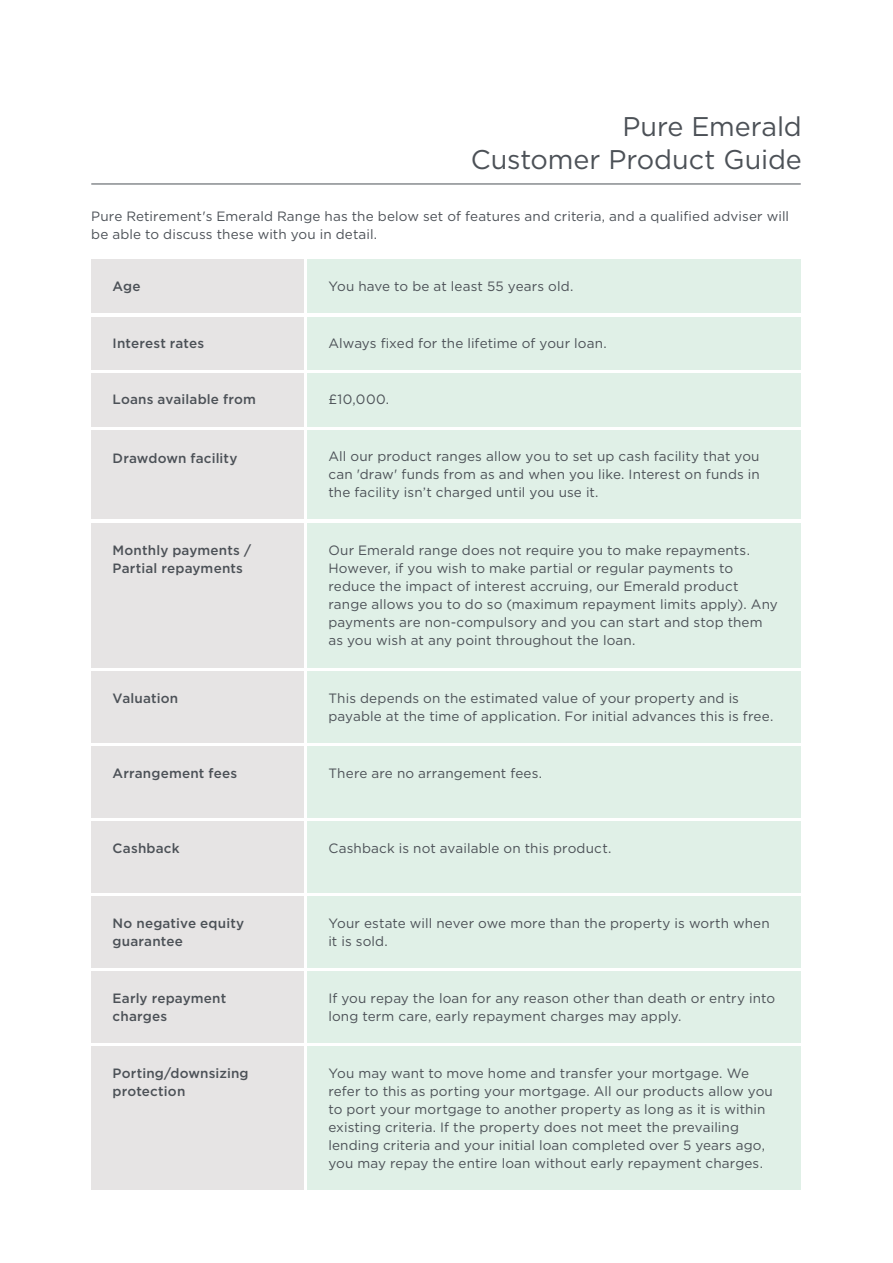
<style>
.page{position:relative;width:893px;height:1263px;background:#fff}
.page>*{position:absolute;margin:0;border:0;box-sizing:border-box;transform-origin:0 0}
.t1{font:27px/33px "Gotham";letter-spacing:-.005em;color:#4c5157;text-align:right}
.t2{font:13.5px/18px "Gotham";letter-spacing:.01em;color:#4c5157}
.t3{font:500 13.5px/18px "Gotham";letter-spacing:.01em;color:#4c5157}
</style>
<div class="page">
<hr style="left:91px;top:184px;width:710px;height:1px;background:#4c5157">
<div style="left:307px;top:373px;width:494px;height:53px;background:#e0f0e7"></div>
<div style="left:91px;top:373px;width:213px;height:53px;background:#e6e4e4"></div>
<div style="left:307px;top:317px;width:494px;height:53px;background:#e0f0e7"></div>
<div style="left:91px;top:317px;width:213px;height:53px;background:#e6e4e4"></div>
<div style="left:307px;top:259px;width:494px;height:54px;background:#e0f0e7"></div>
<div style="left:91px;top:259px;width:213px;height:54px;background:#e6e4e4"></div>
<div style="left:307px;top:431px;width:494px;height:88px;background:#e0f0e7"></div>
<div style="left:91px;top:431px;width:213px;height:88px;background:#e6e4e4"></div>
<div style="left:307px;top:671px;width:494px;height:72px;background:#e0f0e7"></div>
<div style="left:91px;top:671px;width:213px;height:72px;background:#e6e4e4"></div>
<div style="left:307px;top:524px;width:494px;height:144px;background:#e0f0e7"></div>
<div style="left:91px;top:524px;width:213px;height:144px;background:#e6e4e4"></div>
<div style="left:307px;top:746px;width:494px;height:72px;background:#e0f0e7"></div>
<div style="left:91px;top:746px;width:213px;height:72px;background:#e6e4e4"></div>
<div style="left:307px;top:821px;width:494px;height:72px;background:#e0f0e7"></div>
<div style="left:91px;top:821px;width:213px;height:72px;background:#e6e4e4"></div>
<div style="left:307px;top:896px;width:494px;height:72px;background:#e0f0e7"></div>
<div style="left:91px;top:896px;width:213px;height:72px;background:#e6e4e4"></div>
<div style="left:307px;top:971px;width:494px;height:72px;background:#e0f0e7"></div>
<div style="left:91px;top:971px;width:213px;height:72px;background:#e6e4e4"></div>
<div style="left:307px;top:1046px;width:494px;height:144px;background:#e0f0e7"></div>
<div style="left:91px;top:1046px;width:213px;height:144px;background:#e6e4e4"></div>
<h1 class="t1" style="left:471px;top:109px;width:332px">Pure Emerald<br>Customer Product Guide</h1>
<p class="t2" style="left:91px;top:207px;width:699px">Pure Retirement's Emerald Range has the below set of features and criteria, and a qualified adviser will be able to discuss these with you in detail.</p>
<p class="t3" style="left:113px;top:277px;width:29px">Age</p>
<p class="t2" style="left:328px;top:277px;width:247px">You have to be at least 55 years old.</p>
<p class="t3" style="left:113px;top:334px;width:93px">Interest rates</p>
<p class="t2" style="left:328px;top:333px;width:280px">Always fixed for the lifetime of your loan.</p>
<p class="t3" style="left:113px;top:390px;width:145px">Loans available from</p>
<p class="t2" style="left:328px;top:390px;width:62px">£10,000.</p>
<p class="t3" style="left:113px;top:449px;width:126px">Drawdown facility</p>
<p class="t2" style="left:328px;top:447px;width:433px;text-align:justify">All our product ranges allow you to set up cash facility that you can 'draw' funds from as and when you like. Interest on funds in the facility isn’t charged until you use it.</p>
<p class="t3" style="left:113px;top:541px;width:140px">Monthly payments /<br>Partial repayments</p>
<p class="t2" style="left:328px;top:541px;width:451px">Our Emerald range does not require you to make repayments.<br>However, if you wish to make partial or regular payments to reduce the impact of interest accruing, our Emerald product range allows you to do so (maximum repayment limits apply). Any payments are non-compulsory and you can start and stop them as you wish at any point throughout the loan.</p>
<p class="t3" style="left:113px;top:688px;width:67px">Valuation</p>
<p class="t2" style="left:328px;top:688px;width:446px">This depends on the estimated value of your property and is payable at the time of application. For initial advances this is free.</p>
<p class="t3" style="left:113px;top:764px;width:126px">Arrangement fees</p>
<p class="t2" style="left:328px;top:763px;width:215px">There are no arrangement fees.</p>
<p class="t3" style="left:113px;top:839px;width:69px">Cashback</p>
<p class="t2" style="left:328px;top:838px;width:284px">Cashback is not available on this product.</p>
<p class="t3" style="left:113px;top:914px;width:133px">No negative equity guarantee</p>
<p class="t2" style="left:328px;top:914px;width:443px">Your estate will never owe more than the property is worth when it is sold.</p>
<p class="t3" style="left:113px;top:989px;width:115px">Early repayment charges</p>
<p class="t2" style="left:328px;top:989px;width:448px">If you repay the loan for any reason other than death or entry into long term care, early repayment charges may apply.</p>
<p class="t3" style="left:113px;top:1064px;width:138px">Porting/downsizing protection</p>
<p class="t2" style="left:328px;top:1064px;width:446px">You may want to move home and transfer your mortgage. We refer to this as porting your mortgage. All our products allow you to port your mortgage to another property as long as it is within existing criteria. If the property does not meet the prevailing lending criteria and your initial loan completed over 5 years ago, you may repay the entire loan without early repayment charges.</p>
</div>
